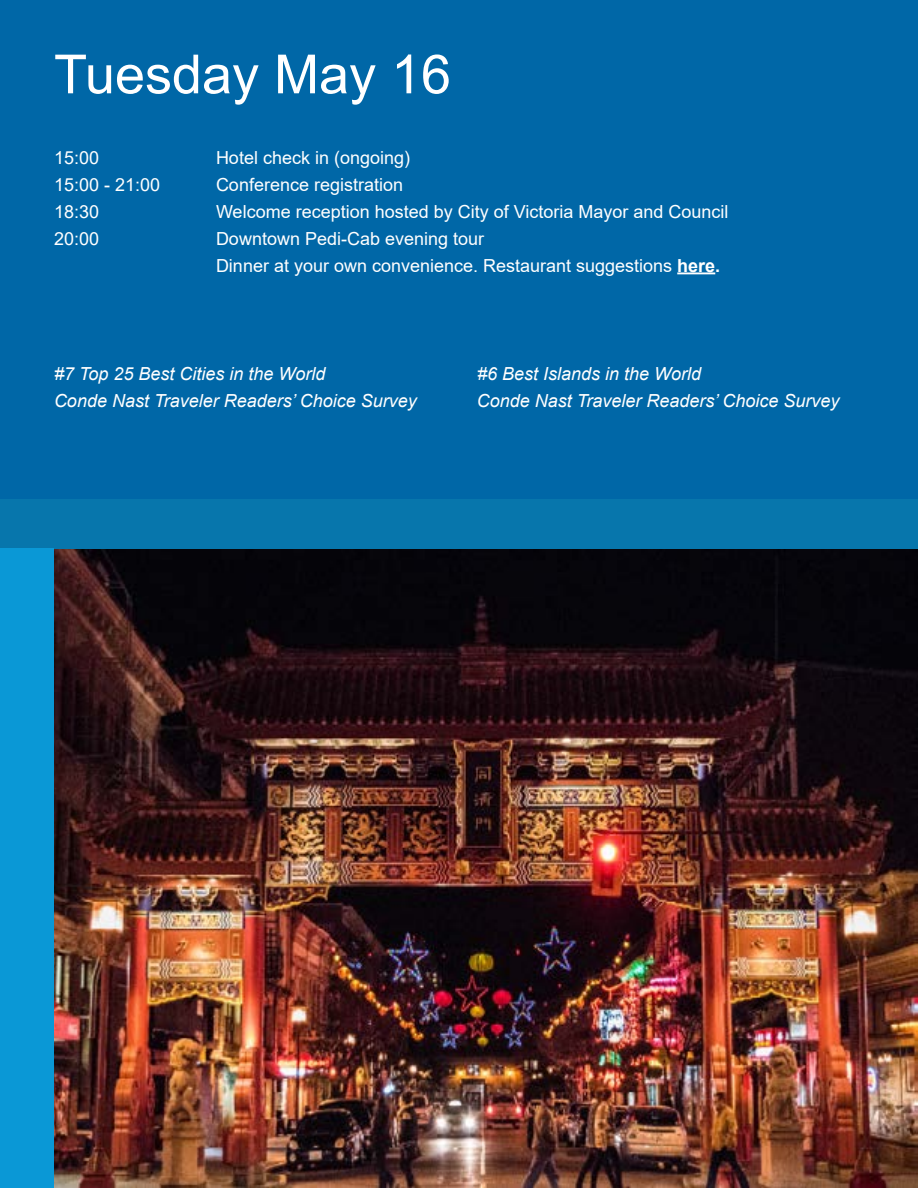
<style>
.page{position:relative;width:918px;height:1188px;background:#fff}
.page>*{position:absolute;margin:0;border:0;box-sizing:border-box;transform-origin:0 0}
.t1{font:54px "Arial";color:#fff}
.t2{font:18px/27px "Arial";color:#fff}
.t3{font:italic 18px "Arial";color:#fff}
.s1{font-weight:700}
</style>
<div class="page">
<div style="left:0;top:0;width:918px;height:499px;background:#0067a7"></div>
<img style="left:54px;top:549px;width:864px;height:639px">
<hr style="left:677px;top:272px;width:38px;height:2px;background:#fff">
<div style="left:0;top:499px;width:918px;height:50px;background:#0776ac"></div>
<div style="left:0;top:549px;width:54px;height:639px;background:#0a98d6"></div>
<h1 class="t1" style="left:54px;top:37px;width:399px">Tuesday May 16</h1>
<p class="t2" style="left:54px;top:144px;width:47px">15:00</p>
<p class="t2" style="left:216px;top:144px;width:196px">Hotel check in (ongoing)</p>
<p class="t2" style="left:54px;top:171px;width:108px">15:00 - 21:00</p>
<p class="t2" style="left:216px;top:171px;width:189px">Conference registration</p>
<p class="t2" style="left:54px;top:198px;width:47px">18:30</p>
<p class="t2" style="left:216px;top:198px;width:514px">Welcome reception hosted by City of Victoria Mayor and Council</p>
<p class="t2" style="left:54px;top:225px;width:47px">20:00</p>
<p class="t2" style="left:216px;top:225px;width:506px">Downtown Pedi-Cab evening tour<br>Dinner at your own convenience. Restaurant suggestions <span class="s1">here.</span></p>
<p class="t3" style="left:54px;top:362px;width:273px">#7 Top 25 Best Cities in the World</p>
<p class="t3" style="left:477px;top:362px;width:226px">#6 Best Islands in the World</p>
<p class="t3" style="left:54px;top:389px;width:364px">Conde Nast Traveler Readers’ Choice Survey</p>
<p class="t3" style="left:477px;top:389px;width:364px">Conde Nast Traveler Readers’ Choice Survey</p>
</div>
